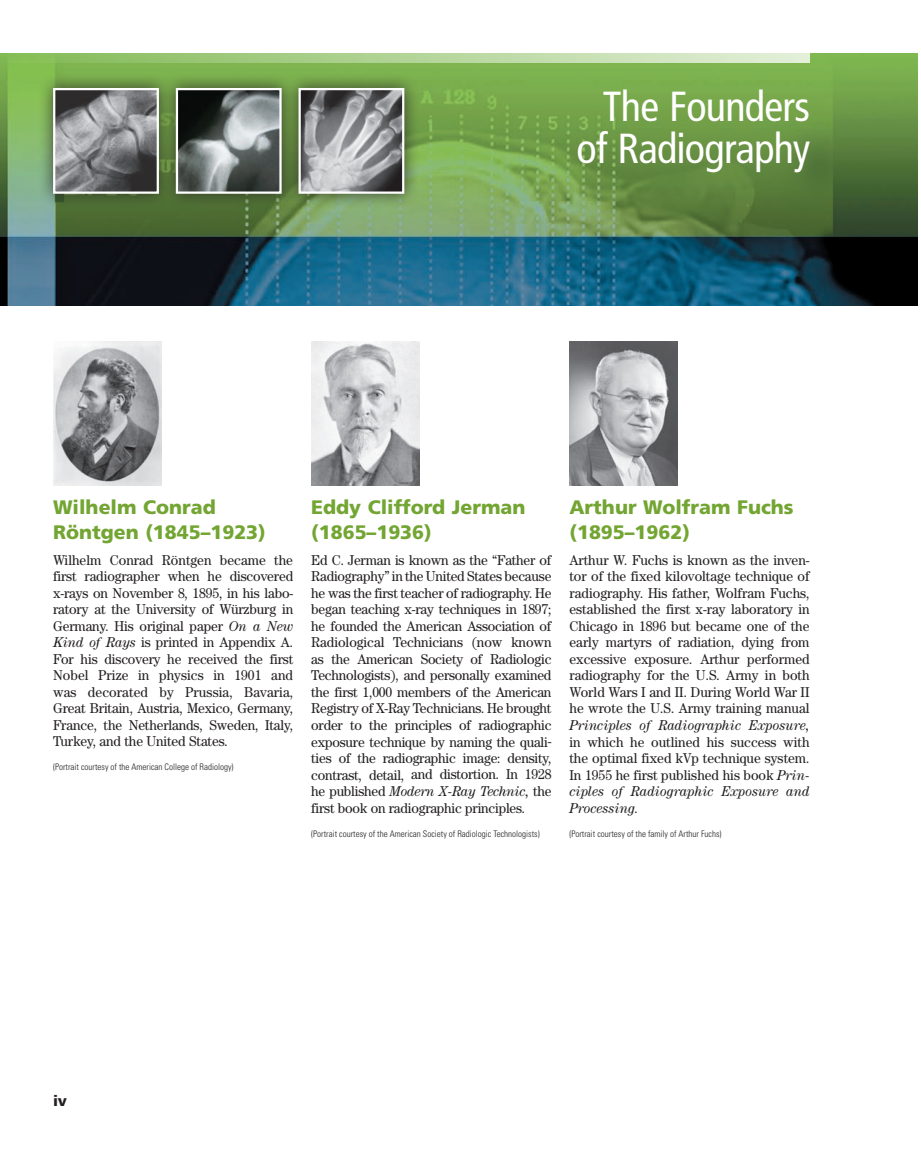
<style>
.page{position:relative;width:921px;height:1175px;background:#fff}
.page>*{position:absolute;margin:0;border:0;box-sizing:border-box;transform-origin:0 0}
.t1{font:condensed 42px/42px "Frutiger LT Std";letter-spacing:-.02em;color:#fff;text-align:right}
.t2{font:900 19.5px/25.5px "Frutiger LT Std";color:#73a532}
.t3{font:900 15px "Frutiger LT Std";color:#231f20}
.t4{font:14.25px/16.5px "Century Std";letter-spacing:-.01em;color:#231f20;text-align:justify;scale:.95 1}
.t5{font:italic 14.25px "Century Std";color:#231f20;scale:.95 1}
.t6{font:300 condensed 9px "Univers LT Std";color:#231f20}
.s1{font-style:italic}
</style>
<div class="page">
<img style="left:0;top:53px;width:917px;height:252px">
<svg style="left:0;top:53px;width:809px;height:9px"></svg>
<div style="left:38px;top:73px;width:136px;height:136px;background:#231f20;opacity:.75"></div>
<img style="left:56px;top:91px;width:100px;height:100px">
<div style="left:53px;top:88px;width:106px;height:106px;border:2px solid #fff"></div>
<div style="left:160px;top:73px;width:137px;height:136px;background:#231f20;opacity:.75"></div>
<img style="left:179px;top:91px;width:99px;height:100px">
<div style="left:176px;top:88px;width:105px;height:106px;border:2px solid #fff"></div>
<div style="left:283px;top:73px;width:136px;height:136px;background:#231f20;opacity:.75"></div>
<img style="left:301px;top:91px;width:100px;height:100px">
<div style="left:298px;top:88px;width:106px;height:106px;border:2px solid #fff"></div>
<img style="left:311px;top:341px;width:108px;height:144px">
<img style="left:569px;top:341px;width:108px;height:144px">
<img style="left:53px;top:341px;width:108px;height:144px">
<h1 class="t1" style="left:576px;top:85px;width:235px">The Founders of Radiography</h1>
<h2 class="t2" style="left:53px;top:494px;width:214px">Wilhelm Conrad<br>Röntgen (1845–1923)</h2>
<p class="t4" style="left:53px;top:551px;width:254px">Wilhelm Conrad Röntgen became the first radiographer when he discovered x-rays on November 8, 1895, in his labo&shy;ratory at the University of Würzburg in Germany. His original paper <span class="s1">On a New Kind of Rays</span> is printed in Appendix A.<br>For his discovery he received the first Nobel Prize in physics in 1901 and was decorated by Prussia, Bavaria, Great Britain, Austria, Mexico, Germany, France, the Netherlands, Sweden, Italy, Turkey, and the United States.</p>
<p class="t6" style="left:53px;top:762px;width:182px">(Portrait courtesy of the American College of Radiology)</p>
<h2 class="t2" style="left:311px;top:494px;width:216px">Eddy Clifford Jerman (1865–1936)</h2>
<p class="t4" style="left:311px;top:551px;width:254px">Ed C. Jerman is known as the “Father of Radiography” in the United States because he was the first teacher of radiography. He began teaching x-ray techniques in 1897; he founded the American Association of Radiological Technicians (now known as the American Society of Radiologic Technologists), and personally examined the first 1,000 members of the American Registry of X-Ray Technicians. He brought order to the principles of radiographic exposure technique by naming the quali&shy;ties of the radiographic image: density, contrast, detail, and distortion. In 1928 he published <span class="s1">Modern X-Ray Technic,</span> the first book on radiographic principles.</p>
<p class="t6" style="left:311px;top:828px;width:230px">(Portrait courtesy of the American Society of Radiologic Technologists)</p>
<h2 class="t2" style="left:569px;top:494px;width:226px">Arthur Wolfram Fuchs (1895–1962)</h2>
<p class="t4" style="left:569px;top:551px;width:254px">Arthur W. Fuchs is known as the inven&shy;tor of the fixed kilovoltage technique of radiography. His father, Wolfram Fuchs, established the first x-ray laboratory in Chicago in 1896 but became one of the early martyrs of radiation, dying from excessive exposure. Arthur performed radiography for the U.S. Army in both World Wars I and II. During World War II he wrote the U.S. Army training manual</p>
<p class="t5" style="left:569px;top:717px;width:254px">Principles of Radiographic Exposure,</p>
<p class="t4" style="left:569px;top:733px;width:254px">in which he outlined his success with the optimal fixed kVp technique system.<br>In 1955 he first published his book <span class="s1">Prin&shy;ciples of Radiographic Exposure and Processing.</span></p>
<p class="t6" style="left:569px;top:828px;width:153px">(Portrait courtesy of the family of Arthur Fuchs)</p>
<p class="t3" style="left:53px;top:1092px;width:16px">iv</p>
</div>
